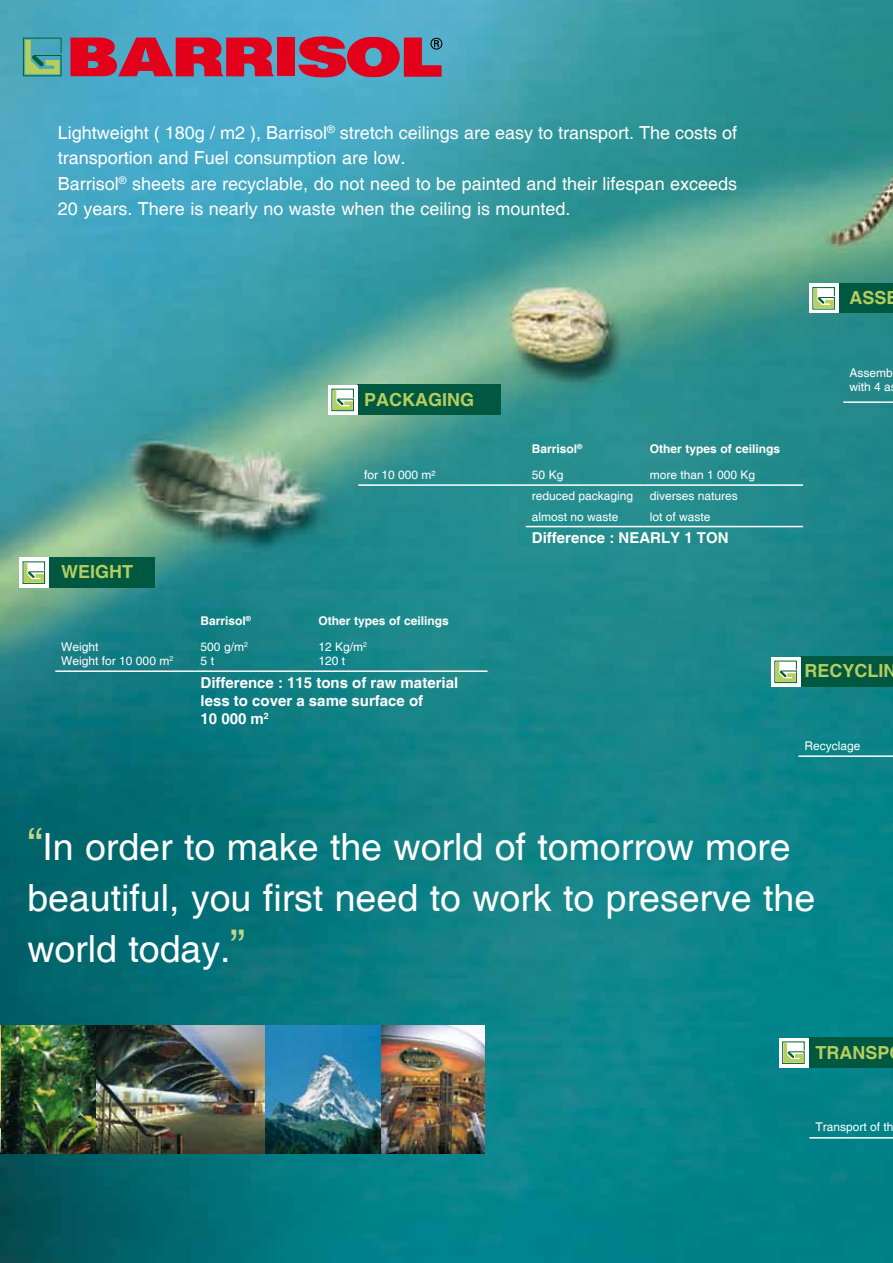
<style>
.page{position:relative;width:893px;height:1263px;background:#fff}
.page>*{position:absolute;margin:0;border:0;box-sizing:border-box;transform-origin:0 0}
.t1{font:37.5px/51px "Helvetica";color:#fff}
.t2{font:18px/25.5px "Helvetica";color:#fff}
.t3{font:700 18px "Helvetica";color:#b4ce5e}
.t4{font:700 15px/18px "Helvetica";color:#fff}
.t5{font:12px/14.4px "Helvetica";color:#fff}
.t6{font:700 12px "Helvetica";color:#fff}
.s1{font-size:45px;color:#c4d882}
</style>
<div class="page">
<img style="left:0;top:0;width:893px;height:1263px">
<img style="left:1px;top:1025px;width:96px;height:128px">
<img style="left:97px;top:1025px;width:169px;height:128px">
<img style="left:380px;top:1025px;width:104px;height:128px">
<img style="left:266px;top:1025px;width:114px;height:128px">
<hr style="left:0;top:1025px;width:1px;height:128px;background:#fff">
<div style="left:800px;top:657px;width:93px;height:30px;background:#005841"></div>
<div style="left:49px;top:557px;width:106px;height:31px;background:#005841"></div>
<div style="left:357px;top:385px;width:144px;height:30px;background:#005841"></div>
<div style="left:839px;top:283px;width:54px;height:30px;background:#005841"></div>
<div style="left:808px;top:1037px;width:85px;height:31px;background:#005841"></div>
<div style="left:809px;top:283px;width:29px;height:30px;background:#fff"></div>
<svg style="left:812px;top:287px;width:23px;height:23px"></svg>
<svg style="left:328px;top:385px;width:30px;height:30px"></svg>
<svg style="left:331px;top:389px;width:23px;height:22px"></svg>
<svg style="left:20px;top:557px;width:29px;height:31px"></svg>
<svg style="left:23px;top:561px;width:22px;height:23px"></svg>
<svg style="left:771px;top:657px;width:29px;height:30px"></svg>
<svg style="left:774px;top:661px;width:23px;height:22px"></svg>
<div style="left:779px;top:1037px;width:29px;height:30px;background:#fff"></div>
<svg style="left:782px;top:1041px;width:23px;height:23px"></svg>
<svg style="left:23px;top:37px;width:39px;height:40px;background:#5fa88c"></svg>
<div style="left:277px;top:38px;width:18px;height:38px;background:#e2001a"></div>
<svg style="left:70px;top:37px;width:204px;height:39px;background:#b92e49"></svg>
<svg style="left:298px;top:36px;width:144px;height:42px;background:#aa405b"></svg>
<hr style="left:843px;top:401px;width:50px;height:2px;background:#fff">
<hr style="left:798px;top:755px;width:95px;height:2px;background:#fff">
<hr style="left:809px;top:1137px;width:84px;height:1px;background:#fff">
<hr style="left:526px;top:526px;width:118px;height:1px;background:#fff">
<hr style="left:644px;top:526px;width:159px;height:1px;background:#fff">
<hr style="left:358px;top:484px;width:168px;height:2px;background:#fff">
<hr style="left:526px;top:484px;width:118px;height:2px;background:#fff">
<hr style="left:644px;top:484px;width:159px;height:2px;background:#fff">
<hr style="left:55px;top:670px;width:140px;height:2px;background:#fff">
<hr style="left:195px;top:670px;width:117px;height:2px;background:#fff">
<hr style="left:312px;top:670px;width:175px;height:2px;background:#fff">
<p class="t2" style="left:58px;top:120px;width:681px">Lightweight ( 180g / m2 ), Barrisol<sup>®</sup> stretch ceilings are easy to transport. The costs of transportion and Fuel consumption are low.<br>Barrisol<sup>®</sup> sheets are recyclable, do not need to be painted and their lifespan exceeds 20 years. There is nearly no waste when the ceiling is mounted.</p>
<p class="t3" style="left:364px;top:389px;width:111px">PACKAGING</p>
<p class="t6" style="left:532px;top:441px;width:52px">Barrisol<sup>®</sup></p>
<p class="t6" style="left:650px;top:441px;width:132px">Other types of ceilings</p>
<p class="t3" style="left:61px;top:561px;width:74px">WEIGHT</p>
<p class="t5" style="left:364px;top:468px;width:73px">for 10 000 m²</p>
<p class="t5" style="left:532px;top:468px;width:33px">50 Kg</p>
<p class="t5" style="left:650px;top:468px;width:107px">more than 1 000 Kg</p>
<p class="t5" style="left:532px;top:489px;width:103px">reduced packaging</p>
<p class="t5" style="left:650px;top:489px;width:90px">diverses natures</p>
<p class="t5" style="left:532px;top:510px;width:88px">almost no waste</p>
<p class="t5" style="left:650px;top:510px;width:62px">lot of waste</p>
<p class="t4" style="left:532px;top:530px;width:198px">Difference : NEARLY 1 TON</p>
<p class="t6" style="left:201px;top:614px;width:52px">Barrisol<sup>®</sup></p>
<p class="t6" style="left:318px;top:614px;width:132px">Other types of ceilings</p>
<p class="t5" style="left:61px;top:640px;width:113px">Weight<br>Weight for 10 000 m<sup>2</sup></p>
<p class="t5" style="left:201px;top:640px;width:49px">500 g/m<sup>2<br></sup>5 t</p>
<p class="t5" style="left:318px;top:640px;width:50px">12 Kg/m<sup>2<br></sup>120 t</p>
<p class="t4" style="left:201px;top:675px;width:259px">Difference : 115 tons of raw material less to cover a same surface of<br>10 000 m<sup>2</sup></p>
<p class="t3" style="left:849px;top:287px;width:51px">ASSE</p>
<p class="t5" style="left:849px;top:366px;width:45px">Assemb with 4 a</p>
<p class="t3" style="left:804px;top:660px;width:93px">RECYCLIN</p>
<p class="t5" style="left:804px;top:739px;width:58px">Recyclage</p>
<h1 class="t1" style="left:27px;top:822px;width:789px"><span class="s1">“</span>In order to make the world of tomorrow more beautiful, you first need to work to preserve the world today.<span class="s1">”</span></h1>
<p class="t3" style="left:815px;top:1041px;width:75px">TRANSP</p>
<p class="t5" style="left:815px;top:1120px;width:80px">Transport of th</p>
</div>
